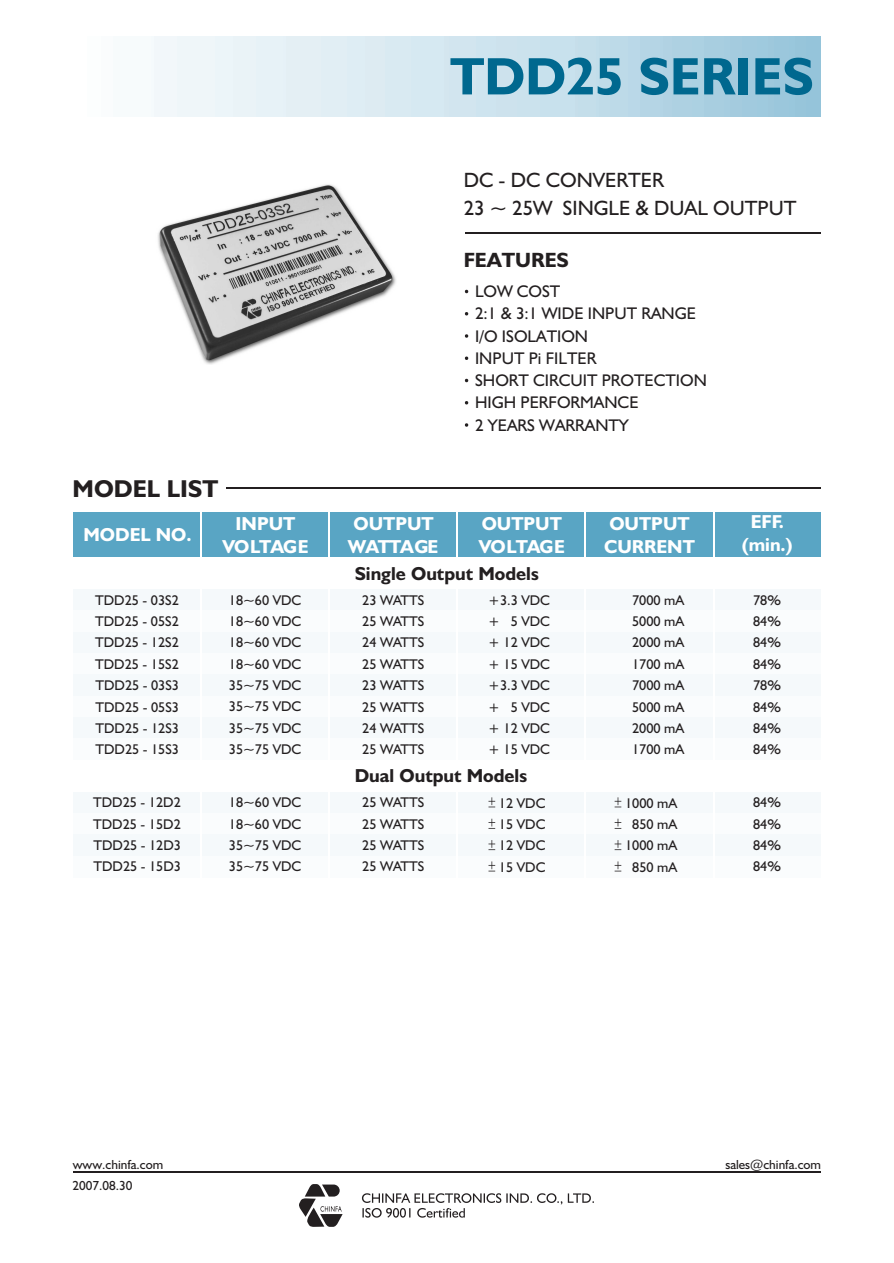
<style>
.page{position:relative;width:894px;height:1263px;background:#fff}
.page>*{position:absolute;margin:0;border:0;box-sizing:border-box;transform-origin:0 0}
.t1{font:700 52.95px "Humanst 521 BT";color:#00688f}
.t2{font:700 24.45px "Humanst 521 BT";color:#231f20}
.t3{font:20.7px/28.3px "Humanst 521 BT";color:#231f20}
.t4{font:700 20.7px "Humanst 521 BT";color:#231f20}
.t5{font:700 18.9px/22.6px "Humanst 521 BT";color:#fff}
.t6{font:700 18.9px "Humanst 521 BT";color:#231f20}
.t7{font:16.95px/22.2px "Humanst 521 BT";color:#231f20}
.t8{font:14.1px/21.3px "Humanst 521 BT";color:#231f20;text-align:justify}
.t9{font:13.2px "Humanst 521 BT";color:#231f20}
</style>
<div class="page">
<hr style="left:73px;top:1172px;width:747px;height:1px;background:#231f20">
<hr style="left:465px;top:232px;width:355px;height:2px;background:#231f20">
<svg style="left:465px;top:334px;width:3px;height:4px"></svg>
<svg style="left:465px;top:423px;width:3px;height:4px"></svg>
<hr style="left:226px;top:488px;width:594px;height:1px;background:#231f20">
<div style="left:73px;top:513px;width:747px;height:44px;background:#59a5c4"></div>
<div style="left:73px;top:589px;width:747px;height:22px;background:#f5f9fb"></div>
<div style="left:73px;top:611px;width:747px;height:21px;background:#fafcfd"></div>
<div style="left:73px;top:632px;width:747px;height:21px;background:#f5f9fb"></div>
<div style="left:73px;top:653px;width:747px;height:22px;background:#fafcfd"></div>
<div style="left:73px;top:675px;width:747px;height:21px;background:#f5f9fb"></div>
<div style="left:73px;top:696px;width:747px;height:21px;background:#fafcfd"></div>
<div style="left:73px;top:717px;width:747px;height:22px;background:#f5f9fb"></div>
<div style="left:73px;top:739px;width:747px;height:21px;background:#fafcfd"></div>
<div style="left:73px;top:792px;width:747px;height:21px;background:#f5f9fb"></div>
<div style="left:73px;top:813px;width:747px;height:22px;background:#fafcfd"></div>
<div style="left:73px;top:835px;width:747px;height:21px;background:#f5f9fb"></div>
<div style="left:73px;top:856px;width:747px;height:21px;background:#fafcfd"></div>
<svg style="left:489px;top:797px;width:6px;height:10px"></svg>
<svg style="left:489px;top:819px;width:6px;height:10px"></svg>
<svg style="left:489px;top:840px;width:6px;height:10px"></svg>
<svg style="left:489px;top:861px;width:6px;height:10px"></svg>
<hr style="left:200px;top:508px;width:1px;height:380px;background:#fff">
<hr style="left:328px;top:508px;width:2px;height:381px;background:#fff">
<hr style="left:457px;top:508px;width:1px;height:381px;background:#fff">
<hr style="left:585px;top:508px;width:1px;height:376px;background:#fff">
<hr style="left:713px;top:508px;width:1px;height:380px;background:#fff">
<svg style="left:615px;top:797px;width:6px;height:10px"></svg>
<svg style="left:615px;top:819px;width:6px;height:10px"></svg>
<svg style="left:615px;top:840px;width:6px;height:10px"></svg>
<svg style="left:615px;top:861px;width:6px;height:10px"></svg>
<img style="left:158px;top:184px;width:238px;height:181px">
<svg style="left:299px;top:1184px;width:44px;height:43px"></svg>
<svg style="left:362px;top:1193px;width:232px;height:25px"></svg>
<h1 class="t1" style="left:450px;top:54px;width:365px">TDD25 SERIES</h1>
<h3 class="t3" style="left:464px;top:167px;width:334px">DC - DC CONVERTER<br>23 ~ 25W SINGLE &amp; DUAL OUTPUT</h3>
<h3 class="t4" style="left:464px;top:251px;width:107px">FEATURES</h3>
<p class="t7" style="left:475px;top:282px;width:233px">LOW COST<br>2:1 &amp; 3:1 WIDE INPUT RANGE<br>I/O ISOLATION<br>INPUT Pi FILTER<br>SHORT CIRCUIT PROTECTION<br>HIGH PERFORMANCE<br>2 YEARS WARRANTY</p>
<h2 class="t2" style="left:73px;top:478px;width:147px">MODEL LIST</h2>
<h3 class="t5" style="left:83px;top:525px;width:110px">MODEL NO.</h3>
<h3 class="t5" style="left:222px;top:514px;width:88px;text-align:center">INPUT<br>VOLTAGE</h3>
<h3 class="t5" style="left:348px;top:514px;width:92px">OUTPUT<br>WATTAGE</h3>
<h3 class="t5" style="left:479px;top:514px;width:88px">OUTPUT<br>VOLTAGE</h3>
<h3 class="t5" style="left:604px;top:514px;width:92px">OUTPUT<br>CURRENT</h3>
<h3 class="t5" style="left:742px;top:512px;width:52px;text-align:center">EFF. (min.)</h3>
<h3 class="t6" style="left:355px;top:565px;width:186px">Single Output Models</h3>
<p class="t8" style="left:95px;top:590px;width:85px">TDD25 - 03S2<br>TDD25 - 05S2<br>TDD25 - 12S2<br>TDD25 - 15S2<br>TDD25 - 03S3<br>TDD25 - 05S3<br>TDD25 - 12S3<br>TDD25 - 15S3</p>
<p class="t8" style="left:229px;top:590px;width:74px">18~60 VDC 18~60 VDC 18~60 VDC 18~60 VDC 35~75 VDC 35~75 VDC 35~75 VDC 35~75 VDC</p>
<p class="t8" style="left:362px;top:590px;width:64px">23 WATTS 25 WATTS 24 WATTS 25 WATTS 23 WATTS 25 WATTS 24 WATTS 25 WATTS</p>
<p class="t8" style="left:632px;top:590px;width:54px">7000 mA 5000 mA 2000 mA 1700 mA 7000 mA 5000 mA 2000 mA 1700 mA</p>
<p class="t8" style="left:753px;top:590px;width:29px">78% 84% 84% 84% 78% 84% 84% 84%</p>
<p class="t8" style="left:488px;top:590px;width:63px">+3.3 VDC + 5 VDC + 12 VDC + 15 VDC +3.3 VDC + 5 VDC + 12 VDC + 15 VDC</p>
<h3 class="t6" style="left:355px;top:768px;width:174px">Dual Output Models</h3>
<p class="t8" style="left:93px;top:793px;width:89px">TDD25 - 12D2<br>TDD25 - 15D2<br>TDD25 - 12D3<br>TDD25 - 15D3</p>
<p class="t8" style="left:229px;top:793px;width:74px">18~60 VDC 18~60 VDC 35~75 VDC 35~75 VDC</p>
<p class="t8" style="left:362px;top:793px;width:64px">25 WATTS 25 WATTS 25 WATTS 25 WATTS</p>
<p class="t8" style="left:625px;top:793px;width:54px;text-align:center">1000 mA<br>850 mA<br>1000 mA<br>850 mA</p>
<p class="t8" style="left:753px;top:793px;width:29px">84% 84% 84% 84%</p>
<p class="t8" style="left:499px;top:793px;width:48px">12 VDC 15 VDC 12 VDC 15 VDC</p>
<p class="t9" style="left:73px;top:1159px;width:92px">www.chinfa.com</p>
<p class="t9" style="left:73px;top:1180px;width:61px">2007.08.30</p>
<p class="t9" style="left:725px;top:1159px;width:97px">sales@chinfa.com</p>
</div>
